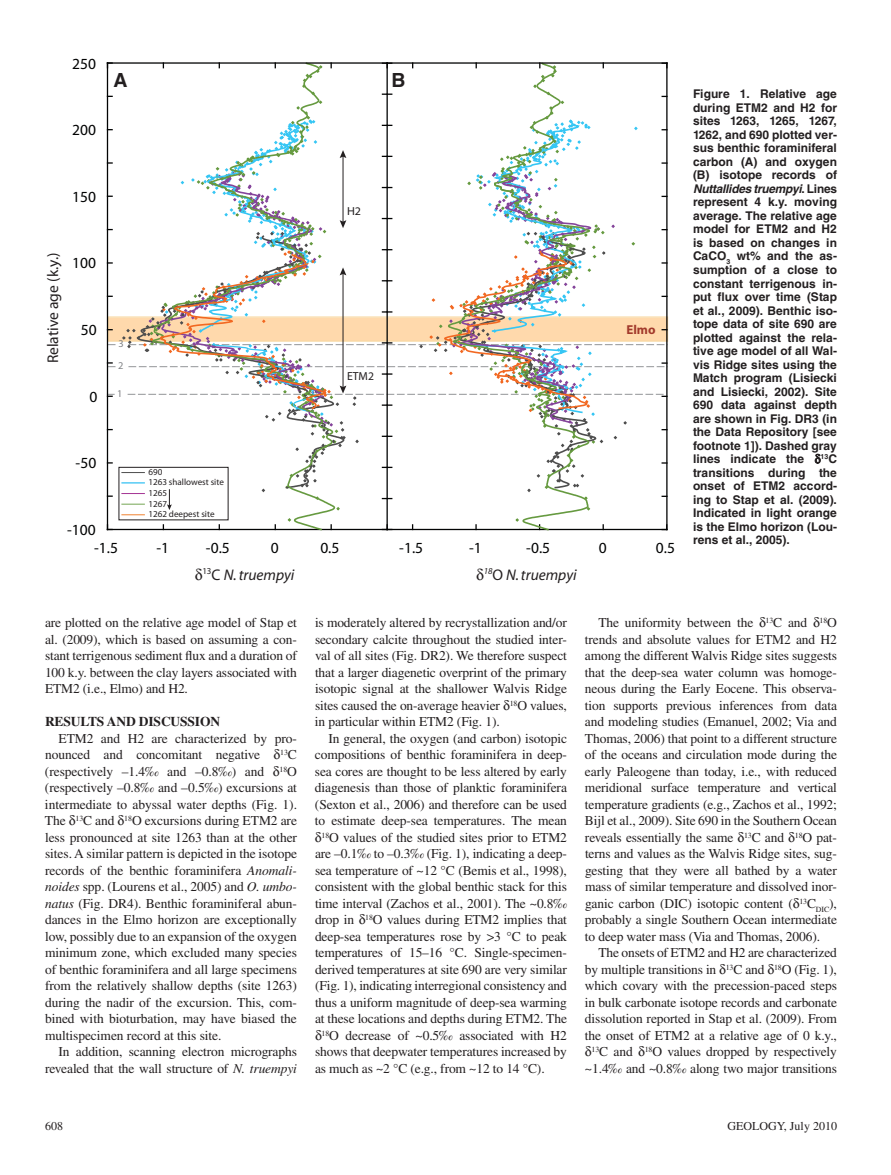
<style>
.page{position:relative;width:891px;height:1175px;background:#fff}
.page>*{position:absolute;margin:0;border:0;box-sizing:border-box;transform-origin:0 0}
.t1{font:700 19.5px "Helvetica";color:#231f20}
.t2{font:15.6px "Myriad";color:#231f20}
.t3{font:15.45px "Myriad";letter-spacing:.005em;color:#020303}
.t4{font:italic 15.45px "Myriad";color:#231f20}
.t5{font:13.5px/16.5px "Times";letter-spacing:-.01em;color:#231f20;text-align:justify}
.t6{font:700 13.5px "Times";letter-spacing:-.01em;color:#231f20}
.t7{font:700 12.9px "Myriad";color:#a2392b}
.t8{font:700 12px/13.5px "Helvetica";color:#231f20;text-align:justify}
.t9{font:12px "Times";color:#231f20}
.t10{font:11.7px "Myriad";color:#231f20}
.t11{font:11.7px "Myriad";color:#231f20;scale:1.04 1}
.t12{font:10.35px "Myriad";color:#808285}
.t13{font:9px/10.6px "Myriad";color:#231f20}
.t14{font:7.8px "Times";color:#231f20}
.t15{font:700 7.05px "Helvetica";color:#231f20}
.s1{font-style:normal}
.s2{font-style:italic}
.s3{font-size:12px}
.s4{font-size:13.5px}
</style>
<div class="page">
<svg style="left:107px;top:62px;width:561px;height:468px"></svg>
<p class="t3" style="left:72px;top:58px;width:25px">250</p>
<p class="t3" style="left:72px;top:124px;width:25px">200</p>
<h1 class="t1" style="left:114px;top:73px;width:16px">A</h1>
<h1 class="t1" style="left:392px;top:73px;width:16px">B</h1>
<p class="t3" style="left:72px;top:191px;width:25px">150</p>
<p class="t2" style="left:47px;top:363px;width:112px;rotate:-90deg">Relative age (k.y.)</p>
<p class="t3" style="left:72px;top:257px;width:25px">100</p>
<p class="t3" style="left:81px;top:324px;width:17px">50</p>
<p class="t3" style="left:89px;top:391px;width:9px">0</p>
<p class="t12" style="left:119px;top:340px;width:7px">3</p>
<p class="t12" style="left:118px;top:362px;width:7px">2</p>
<p class="t12" style="left:117px;top:389px;width:7px">1</p>
<p class="t11" style="left:347px;top:207px;width:15px">H2</p>
<p class="t10" style="left:347px;top:371px;width:28px">ETM2</p>
<p class="t3" style="left:76px;top:457px;width:22px">-50</p>
<p class="t3" style="left:67px;top:524px;width:30px">-100</p>
<p class="t13" style="left:148px;top:467px;width:15px">690</p>
<p class="t13" style="left:148px;top:478px;width:77px">1263 shallowest site<br>1265<br>1267<br>1262 deepest site</p>
<p class="t7" style="left:626px;top:324px;width:31px">Elmo</p>
<p class="t3" style="left:94px;top:542px;width:25px">-1.5</p>
<p class="t3" style="left:156px;top:542px;width:14px">-1</p>
<p class="t3" style="left:206px;top:542px;width:25px">-0.5</p>
<p class="t3" style="left:271px;top:542px;width:9px">0</p>
<p class="t3" style="left:320px;top:542px;width:21px">0.5</p>
<p class="t3" style="left:399px;top:542px;width:25px">-1.5</p>
<p class="t3" style="left:469px;top:542px;width:14px">-1</p>
<p class="t3" style="left:526px;top:542px;width:25px">-0.5</p>
<p class="t3" style="left:599px;top:542px;width:9px">0</p>
<p class="t3" style="left:656px;top:542px;width:21px">0.5</p>
<p class="t4" style="left:202px;top:568px;width:94px"><sup>13</sup><span class="s1">C</span> N. truempyi</p>
<p class="t4" style="left:484px;top:568px;width:95px"><sup>18</sup><span class="s1">O</span> N. truempyi</p>
<p class="t8" style="left:693px;top:89px;width:146px">Figure 1. Relative age during ETM2 and H2 for sites 1263, 1265, 1267, 1262, and 690 plotted ver&shy;sus benthic foraminiferal carbon (A) and oxygen (B) isotope records of <span class="s2">Nuttallides truempyi</span>. Lines represent 4 k.y. moving average. The relative age model for ETM2 and H2 is based on changes in CaCO<sub>3</sub> wt% and the as&shy;sumption of a close to constant terrigenous in&shy;put flux over time (Stap et al., 2009). Benthic iso&shy;tope data of site 690 are plotted against the rela&shy;tive age model of all Wal&shy;vis Ridge sites using the Match program (Lisiecki and Lisiecki, 2002). Site 690 data against depth are shown in Fig. DR3 (in the Data Repository [see footnote 1]). Dashed gray lines indicate the</p>
<p class="t15" style="left:821px;top:454px;width:18px">13<span class="s3">C</span></p>
<p class="t8" style="left:693px;top:467px;width:146px">transitions during the onset of ETM2 accord&shy;ing to Stap et al. (2009).<br>Indicated in light orange is the Elmo horizon (Lou&shy;rens et al., 2005).</p>
<p class="t5" style="left:45px;top:615px;width:254px">are plotted on the relative age model of Stap et al. (2009), which is based on assuming a con&shy;stant terrigenous sediment flux and a duration of 100 k.y. between the clay layers associated with ETM2 (i.e., Elmo) and H2.</p>
<p class="t6" style="left:45px;top:717px;width:177px">RESULTS AND DISCUSSION</p>
<p class="t5" style="left:45px;top:731px;width:254px;text-indent:14px">ETM2 and H2 are characterized by pro&shy;nounced and concomitant negative</p>
<p class="t14" style="left:280px;top:749px;width:18px">13<span class="s4">C</span></p>
<p class="t5" style="left:45px;top:764px;width:254px">(respectively –1.4‰ and –0.8‰) and <sup>18</sup>O (respectively –0.8‰ and –0.5‰) excursions at intermediate to abyssal water depths (Fig. 1).<br>The <sup>13</sup>C and <sup>18</sup>O excursions during ETM2 are less pronounced at site 1263 than at the other sites. A similar pattern is depicted in the isotope records of the benthic foraminifera <span class="s2">Anomali&shy;noides</span> spp. (Lourens et al., 2005) and <span class="s2">O. umbo&shy;natus</span> (Fig. DR4). Benthic foraminiferal abun&shy;dances in the Elmo horizon are exceptionally low, possibly due to an expansion of the oxygen minimum zone, which excluded many species of benthic foraminifera and all large specimens from the relatively shallow depths (site 1263) during the nadir of the excursion. This, com&shy;bined with bioturbation, may have biased the multispecimen record at this site.</p>
<p class="t5" style="left:45px;top:1044px;width:254px;text-align:right">In addition, scanning electron micrographs revealed that the wall structure of <span class="s2">N. truempyi</span></p>
<p class="t5" style="left:315px;top:615px;width:254px">is moderately altered by recrystallization and/or secondary calcite throughout the studied inter&shy;val of all sites (Fig. DR2). We therefore suspect that a larger diagenetic overprint of the primary isotopic signal at the shallower Walvis Ridge sites caused the on-average heavier <sup>18</sup>O values, in particular within ETM2 (Fig. 1).</p>
<p class="t5" style="left:328px;top:731px;width:240px">In general, the oxygen (and carbon) isotopic</p>
<p class="t5" style="left:315px;top:747px;width:254px">compositions of benthic foraminifera in deep-</p>
<p class="t5" style="left:315px;top:764px;width:254px">sea cores are thought to be less altered by early</p>
<p class="t5" style="left:315px;top:780px;width:254px">diagenesis than those of planktic foraminifera</p>
<p class="t5" style="left:315px;top:797px;width:254px">(Sexton et al., 2006) and therefore can be used</p>
<p class="t5" style="left:315px;top:813px;width:254px">to estimate deep-sea temperatures. The mean</p>
<p class="t5" style="left:322px;top:830px;width:247px"><sup>18</sup>O values of the studied sites prior to ETM2</p>
<p class="t5" style="left:315px;top:846px;width:254px">are –0.1‰ to –0.3‰ (Fig. 1), indicating a deep-</p>
<p class="t5" style="left:315px;top:863px;width:254px">sea temperature of ~12 °C (Bemis et al., 1998),</p>
<p class="t5" style="left:315px;top:879px;width:254px">consistent with the global benthic stack for this</p>
<p class="t5" style="left:315px;top:896px;width:253px">time interval (Zachos et al., 2001). The ~0.8‰</p>
<p class="t5" style="left:315px;top:912px;width:254px">drop in <sup>18</sup>O values during ETM2 implies that</p>
<p class="t5" style="left:315px;top:929px;width:254px">deep-sea temperatures rose by &gt;3 °C to peak</p>
<p class="t5" style="left:315px;top:945px;width:254px">temperatures of 15–16 °C. Single-specimen-</p>
<p class="t5" style="left:315px;top:962px;width:254px">derived temperatures at site 690 are very similar</p>
<p class="t5" style="left:315px;top:978px;width:254px">(Fig. 1), indicating interregional consistency and</p>
<p class="t5" style="left:315px;top:995px;width:254px">thus a uniform magnitude of deep-sea warming</p>
<p class="t5" style="left:315px;top:1011px;width:254px">at these locations and depths during ETM2. The</p>
<p class="t5" style="left:322px;top:1028px;width:247px"><sup>18</sup>O decrease of ~0.5‰ associated with H2</p>
<p class="t5" style="left:315px;top:1044px;width:254px">shows that deepwater temperatures increased by</p>
<p class="t5" style="left:315px;top:1061px;width:231px">as much as ~2 °C (e.g., from ~12 to 14 °C).</p>
<p class="t5" style="left:585px;top:615px;width:254px;text-indent:14px">The uniformity between the <sup>13</sup>C and <sup>18</sup>O trends and absolute values for ETM2 and H2 among the different Walvis Ridge sites suggests that the deep-sea water column was homoge&shy;neous during the Early Eocene. This observa&shy;tion supports previous inferences from data and modeling studies (Emanuel, 2002; Via and Thomas, 2006) that point to a different structure of the oceans and circulation mode during the early Paleogene than today, i.e., with reduced meridional surface temperature and vertical temperature gradients (e.g., Zachos et al., 1992; Bijl et al., 2009). Site 690 in the Southern Ocean reveals essentially the same <sup>13</sup>C and <sup>18</sup>O pat&shy;terns and values as the Walvis Ridge sites, sug&shy;gesting that they were all bathed by a water mass of similar temperature and dissolved inor&shy;ganic carbon (DIC) isotopic content ( <sup>13</sup>C<sub>DIC</sub>), probably a single Southern Ocean intermediate to deep water mass (Via and Thomas, 2006).</p>
<p class="t5" style="left:585px;top:945px;width:254px;text-align:right">The onsets of ETM2 and H2 are characterized by multiple transitions in <sup>13</sup>C and <sup>18</sup>O (Fig. 1), which covary with the precession-paced steps in bulk carbonate isotope records and carbonate dissolution reported in Stap et al. (2009). From the onset of ETM2 at a relative age of 0 k.y., <sup>13</sup>C and <sup>18</sup>O values dropped by respectively ~1.4‰ and ~0.8‰ along two major transitions</p>
<p class="t9" style="left:45px;top:1121px;width:19px">608</p>
<p class="t9" style="left:728px;top:1121px;width:111px">GEOLOGY, July 2010</p>
</div>
